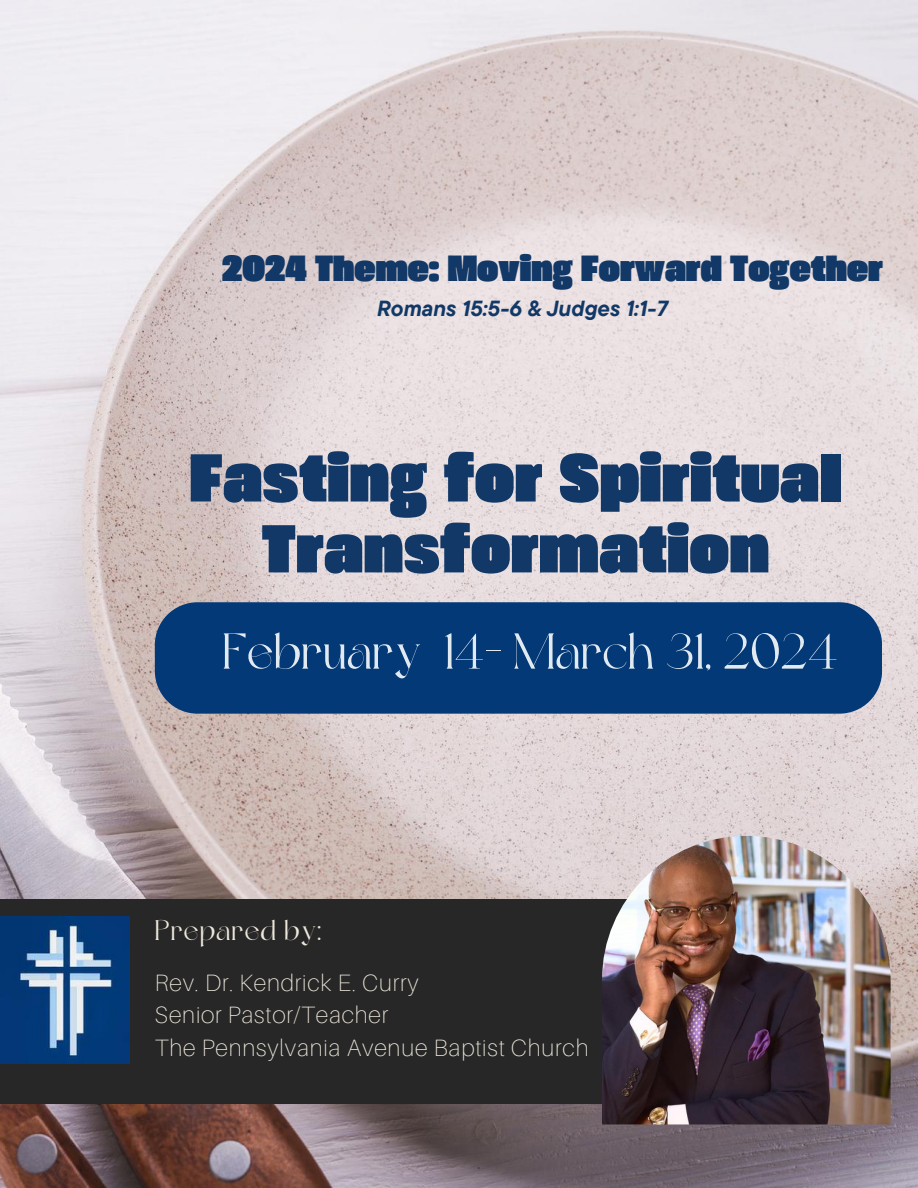
<style>
.page{position:relative;width:918px;height:1188px;background:#fff}
.page>*{position:absolute;margin:0;border:0;box-sizing:border-box;transform-origin:0 0}
.t1{font:71.1px/70.9px "Extenda 80 Peta";letter-spacing:.01em;color:#113866;text-align:center}
.t2{font:50.25px "Dream Avenue";color:#e2eaf1}
.t3{font:38.25px "Extenda 80 Peta";color:#113866}
.t4{font:28.2px "Dream Avenue";letter-spacing:.035em;color:#eee8dc}
.t5{font:100 23.7px/32.7px "Aileron";letter-spacing:.035em;color:#eee8dc}
.t6{font:italic 700 21.75px "TT Commons Pro";color:#113866}
</style>
<div class="page">
<img style="left:0;top:0;width:918px;height:1188px">
<div style="left:0;top:899px;width:795px;height:205px;background:#272727"></div>
<img style="left:0;top:916px;width:129px;height:148px">
<div style="left:155px;top:602px;width:727px;height:112px;background:#033977"></div>
<img style="left:602px;top:836px;width:289px;height:288px">
<h3 class="t3" style="left:222px;top:251px;width:662px">2024 Theme: Moving Forward Together</h3>
<p class="t6" style="left:377px;top:294px;width:292px">Romans 15:5-6 &amp; Judges 1:1-7</p>
<h1 class="t1" style="left:190px;top:449px;width:653px">Fasting for Spiritual<br>Transformation</h1>
<h2 class="t2" style="left:222px;top:631px;width:617px">February 14- March 31, 2024</h2>
<p class="t4" style="left:155px;top:919px;width:168px">Prepared by:</p>
<p class="t5" style="left:155px;top:966px;width:435px">Rev. Dr. Kendrick E. Curry<br>Senior Pastor/Teacher<br>The Pennsylvania Avenue Baptist Church</p>
</div>
